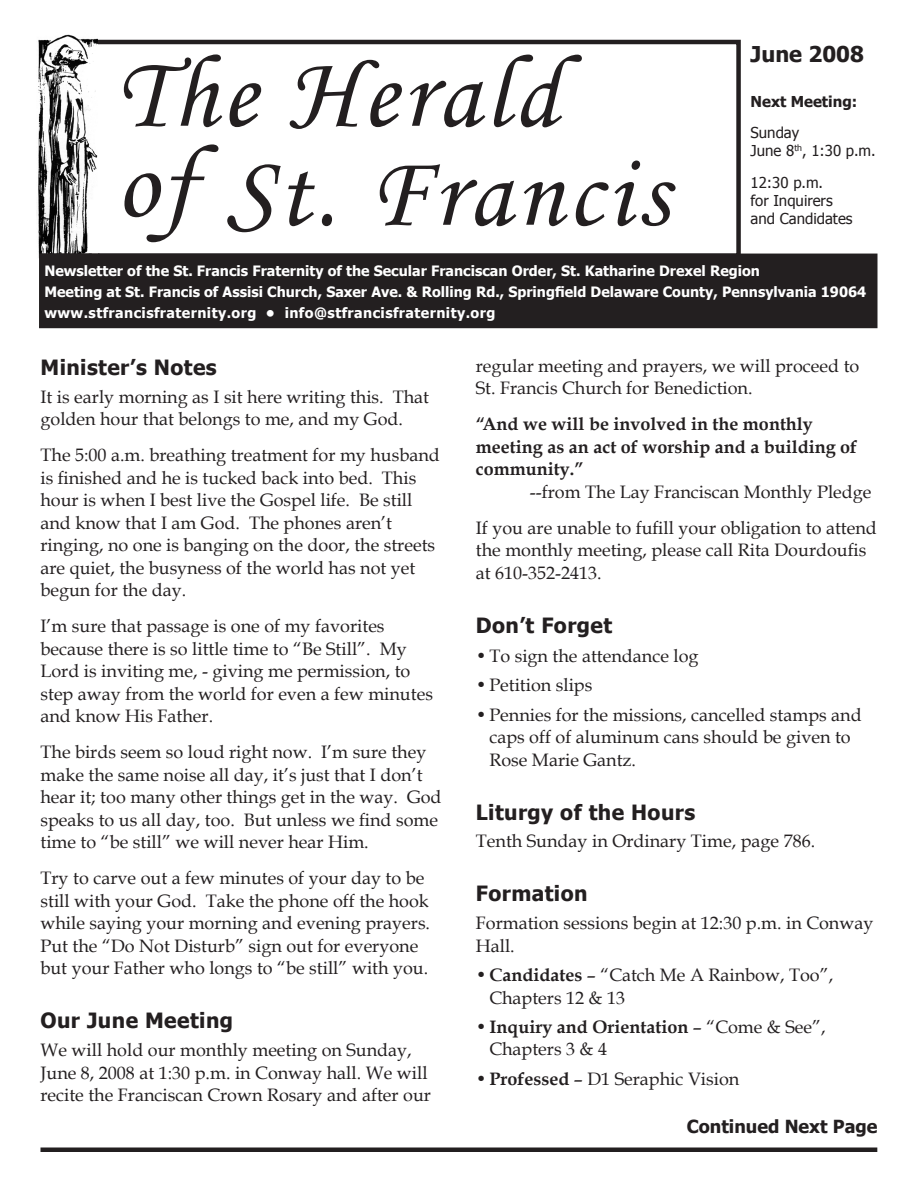
<style>
.page{position:relative;width:918px;height:1188px;background:#fff}
.page>*{position:absolute;margin:0;border:0;box-sizing:border-box;transform-origin:0 0}
.t1{font:103.5px/99px "Monotype Corsiva";letter-spacing:.04em;color:#231f20}
.t2{font:700 21.75px "Tahoma";color:#231f20}
.Article_Title{font:700 21px "Tahoma";letter-spacing:.02em;color:#231f20}
.Text{font:18px/22.5px "Book Antiqua";color:#231f20}
.Text_after_header{font:18px/22.5px "Book Antiqua";color:#231f20}
.Bullets{font:18px/22.5px "Book Antiqua";color:#231f20}
.Text-2{font:700 18px "Book Antiqua";color:#231f20}
.t3{font:700 18px "Tahoma";color:#231f20}
.t4{font:15px/18px "Tahoma";color:#231f20}
.t5{font:700 15px "Tahoma";color:#231f20}
.t6{font:700 14.25px/21px "Tahoma";color:#fff}
.t7{font:700 14.25px "Tahoma";letter-spacing:.03em;color:#fff}
.s1{font-weight:700}
</style>
<div class="page">
<div style="left:39px;top:40px;width:702px;height:218px;border:4px solid #231f20"></div>
<img style="left:38px;top:34px;width:60px;height:224px">
<div style="left:40px;top:254px;width:837px;height:73px;background:#231f20"></div>
<div style="left:39px;top:254px;width:839px;height:74px;border:2px solid #231f20"></div>
<hr style="left:40px;top:1148px;width:837px;height:4px;background:#231f20">
<p class="t2" style="left:751px;top:38px;width:115px">June 2008</p>
<p class="t5" style="left:751px;top:91px;width:108px">Next Meeting:</p>
<p class="t4" style="left:751px;top:123px;width:127px">Sunday<br>June 8<sup>th</sup>, 1:30 p.m.</p>
<p class="t4" style="left:751px;top:172px;width:103px">12:30 p.m.<br>for Inquirers and Candidates</p>
<p class="t1" style="left:116px;top:45px;width:554px">The Herald<br>of St. Francis</p>
<p class="t6" style="left:44px;top:259px;width:823px">Newsletter of the St. Francis Fraternity of the Secular Franciscan Order, St. Katharine Drexel Region<br>Meeting at St. Francis of Assisi Church, Saxer Ave. &amp; Rolling Rd., Springfield Delaware County, Pennsylvania 19064</p>
<p class="t7" style="left:44px;top:302px;width:452px">www.stfrancisfraternity.org • info@stfrancisfraternity.org</p>
<p class="Article_Title" style="left:40px;top:352px;width:178px">Minister’s Notes</p>
<p class="Text_after_header" style="left:40px;top:385px;width:390px">It is early morning as I sit here writing this. That golden hour that belongs to me, and my God.</p>
<p class="Text" style="left:40px;top:443px;width:401px">The 5:00 a.m. breathing treatment for my husband is finished and he is tucked back into bed. This hour is when I best live the Gospel life. Be still and know that I am God. The phones aren’t ringing, no one is banging on the door, the streets are quiet, the busyness of the world has not yet begun for the day.</p>
<p class="Text" style="left:40px;top:614px;width:394px">I’m sure that passage is one of my favorites because there is so little time to “Be Still”. My Lord is inviting me, - giving me permission, to step away from the world for even a few minutes and know His Father.</p>
<p class="Text" style="left:40px;top:740px;width:403px">The birds seem so loud right now. I’m sure they make the same noise all day, it’s just that I don’t hear it; too many other things get in the way. God speaks to us all day, too. But unless we find some time to “be still” we will never hear Him.</p>
<p class="Text" style="left:40px;top:866px;width:391px">Try to carve out a few minutes of your day to be still with your God. Take the phone off the hook while saying your morning and evening prayers.<br>Put the “Do Not Disturb” sign out for everyone but your Father who longs to “be still” with you.</p>
<p class="Article_Title" style="left:40px;top:1006px;width:194px">Our June Meeting</p>
<p class="Text_after_header" style="left:40px;top:1038px;width:392px">We will hold our monthly meeting on Sunday,<br>June 8, 2008 at 1:30 p.m. in Conway hall. We will recite the Franciscan Crown Rosary and after our</p>
<p class="Text_after_header" style="left:476px;top:354px;width:385px">regular meeting and prayers, we will proceed to<br>St. Francis Church for Benediction.</p>
<p class="Text-2" style="left:476px;top:412px;width:339px">“And we will be involved in the monthly</p>
<p class="Text-2" style="left:476px;top:434px;width:383px">meeting as an act of worship and a building of</p>
<p class="Text-2" style="left:476px;top:457px;width:109px">community.”</p>
<p class="Text" style="left:530px;top:480px;width:343px">--from The Lay Franciscan Monthly Pledge</p>
<p class="Text" style="left:476px;top:516px;width:403px">If you are unable to fufill your obligation to attend the monthly meeting, please call Rita Dourdoufis at 610-352-2413.</p>
<p class="Article_Title" style="left:476px;top:610px;width:138px">Don’t Forget</p>
<p class="Bullets" style="left:476px;top:644px;width:224px">•To sign the attendance log</p>
<p class="Bullets" style="left:476px;top:674px;width:118px">•Petition slips</p>
<p class="Bullets" style="left:489px;top:703px;width:374px;text-indent:-14px">•Pennies for the missions, cancelled stamps and caps off of aluminum cans should be given to<br>Rose Marie Gantz.</p>
<p class="Article_Title" style="left:476px;top:797px;width:221px">Liturgy of the Hours</p>
<p class="Text_after_header" style="left:476px;top:830px;width:341px">Tenth Sunday in Ordinary Time, page 786.</p>
<p class="Article_Title" style="left:476px;top:879px;width:113px">Formation</p>
<p class="Text_after_header" style="left:476px;top:912px;width:399px">Formation sessions begin at 12:30 p.m. in Conway<br>Hall.</p>
<p class="Bullets" style="left:489px;top:963px;width:345px;text-indent:-14px">•<span class="s1">Candidates</span> – “Catch Me A Rainbow, Too”,<br>Chapters 12 &amp; 13</p>
<p class="Bullets" style="left:489px;top:1015px;width:338px;text-indent:-14px">•<span class="s1">Inquiry and Orientation</span> – “Come &amp; See”,<br>Chapters 3 &amp; 4</p>
<p class="Bullets" style="left:476px;top:1067px;width:265px">•<span class="s1">Professed</span> – D1 Seraphic Vision</p>
<p class="t3" style="left:687px;top:1114px;width:192px">Continued Next Page</p>
</div>
